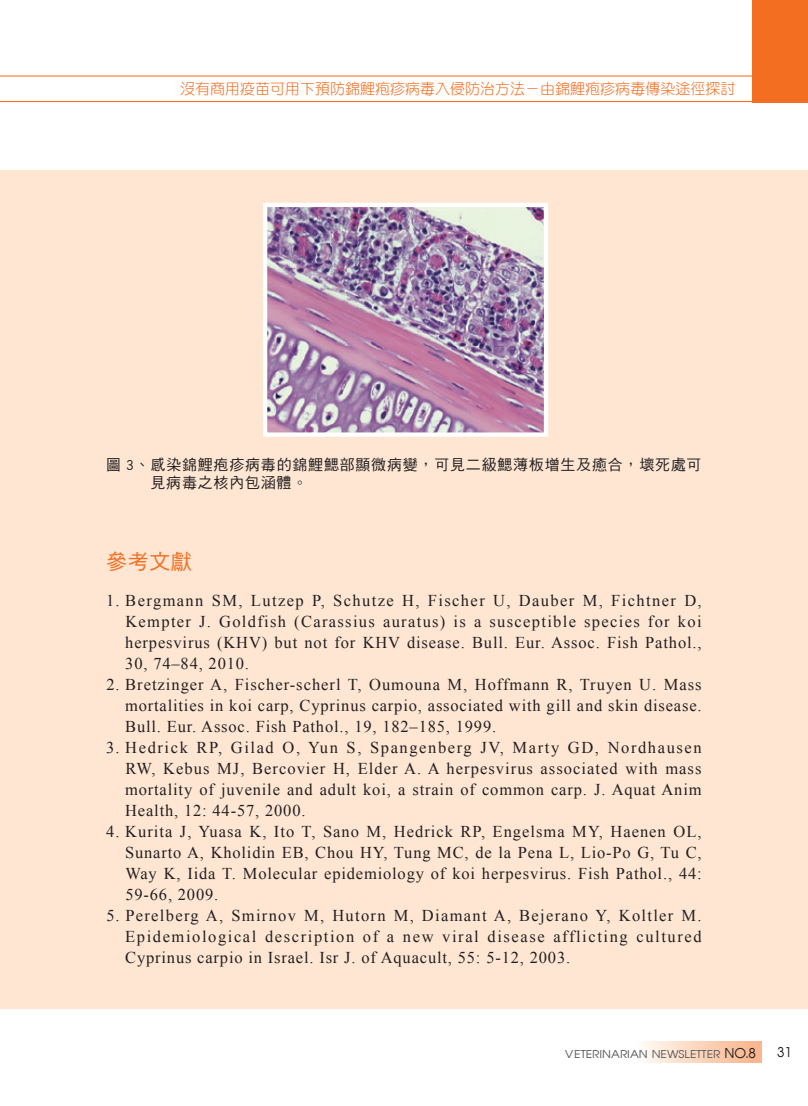
<style>
.page{position:relative;width:808px;height:1106px;background:#fff}
.page>*{position:absolute;margin:0;border:0;box-sizing:border-box;transform-origin:0 0}
.t1{font:21px "DF Hei Std W5";color:#f36e21}
.t2{font:16.5px/21px "Times New Roman";letter-spacing:.05em;color:#231f20;text-align:justify}
.t3{font:15px/18px "DF Hei Std W5";letter-spacing:.05em;color:#231f20}
.t4{font:15px "DF Yuan Std W3";color:#f36e21}
.t5{font:13.5px "Avian";color:#231f20}
.t6{font:10.8px "Avian";color:#57585a;scale:1.11 1}
.s1{font-size:13.5px;color:#231f20}
</style>
<div class="page">
<div style="left:0;top:170px;width:808px;height:838px;background:#fee6d3"></div>
<hr style="left:0;top:101px;width:762px;height:1px;background:#f36e21">
<hr style="left:0;top:75px;width:760px;height:2px;background:#f36e21">
<div style="left:753px;top:0;width:55px;height:102px;background:#f36e21"></div>
<div style="left:634px;top:1041px;width:127px;height:21px;background:linear-gradient(to right,#fffefa,#f9b186)"></div>
<img style="left:268px;top:208px;width:275px;height:224px">
<div style="left:263px;top:203px;width:285px;height:234px;border:4px solid #fff"></div>
<p class="t4" style="left:180px;top:80px;width:556px">沒有商用疫苗可用下預防錦鯉疱疹病毒入侵防治方法－由錦鯉疱疹病毒傳染途徑探討</p>
<p class="t3" style="left:151px;top:455px;width:552px;text-indent:-44px">圖 3、感染錦鯉疱疹病毒的錦鯉鰓部顯微病變，可見二級鰓薄板增生及癒合，壞死處可見病毒之核內包涵體。</p>
<p class="t1" style="left:106px;top:550px;width:87px">參考文獻</p>
<p class="t2" style="left:125px;top:589px;width:578px;text-indent:-19px">1. Bergmann SM, Lutzep P, Schutze H, Fischer U, Dauber M, Fichtner D, Kempter J. Goldfish (Carassius auratus) is a susceptible species for koi herpesvirus (KHV) but not for KHV disease. Bull. Eur. Assoc. Fish Pathol., 30, 74–84, 2010.</p>
<p class="t2" style="left:125px;top:673px;width:578px;text-indent:-19px">2. Bretzinger A, Fischer-scherl T, Oumouna M, Hoffmann R, Truyen U. Mass mortalities in koi carp, Cyprinus carpio, associated with gill and skin disease.<br>Bull. Eur. Assoc. Fish Pathol., 19, 182–185, 1999.</p>
<p class="t2" style="left:125px;top:736px;width:578px;text-indent:-19px">3. Hedrick RP, Gilad O, Yun S, Spangenberg JV, Marty GD, Nordhausen RW, Kebus MJ, Bercovier H, Elder A. A herpesvirus associated with mass mortality of juvenile and adult koi, a strain of common carp. J. Aquat Anim Health, 12: 44-57, 2000.</p>
<p class="t2" style="left:125px;top:820px;width:578px;text-indent:-19px">4. Kurita J, Yuasa K, Ito T, Sano M, Hedrick RP, Engelsma MY, Haenen OL, Sunarto A, Kholidin EB, Chou HY, Tung MC, de la Pena L, Lio-Po G, Tu C, Way K, Iida T. Molecular epidemiology of koi herpesvirus. Fish Pathol., 44:<br>59-66, 2009.</p>
<p class="t2" style="left:125px;top:904px;width:578px;text-indent:-19px">5. Perelberg A, Smirnov M, Hutorn M, Diamant A, Bejerano Y, Koltler M.<br>Epidemiological description of a new viral disease afflicting cultured Cyprinus carpio in Israel. Isr J. of Aquacult, 55: 5-12, 2003.</p>
<p class="t6" style="left:565px;top:1047px;width:174px">VETERINARIAN NEWSLETTER <span class="s1">NO.8</span></p>
<p class="t5" style="left:777px;top:1044px;width:16px">31</p>
</div>
